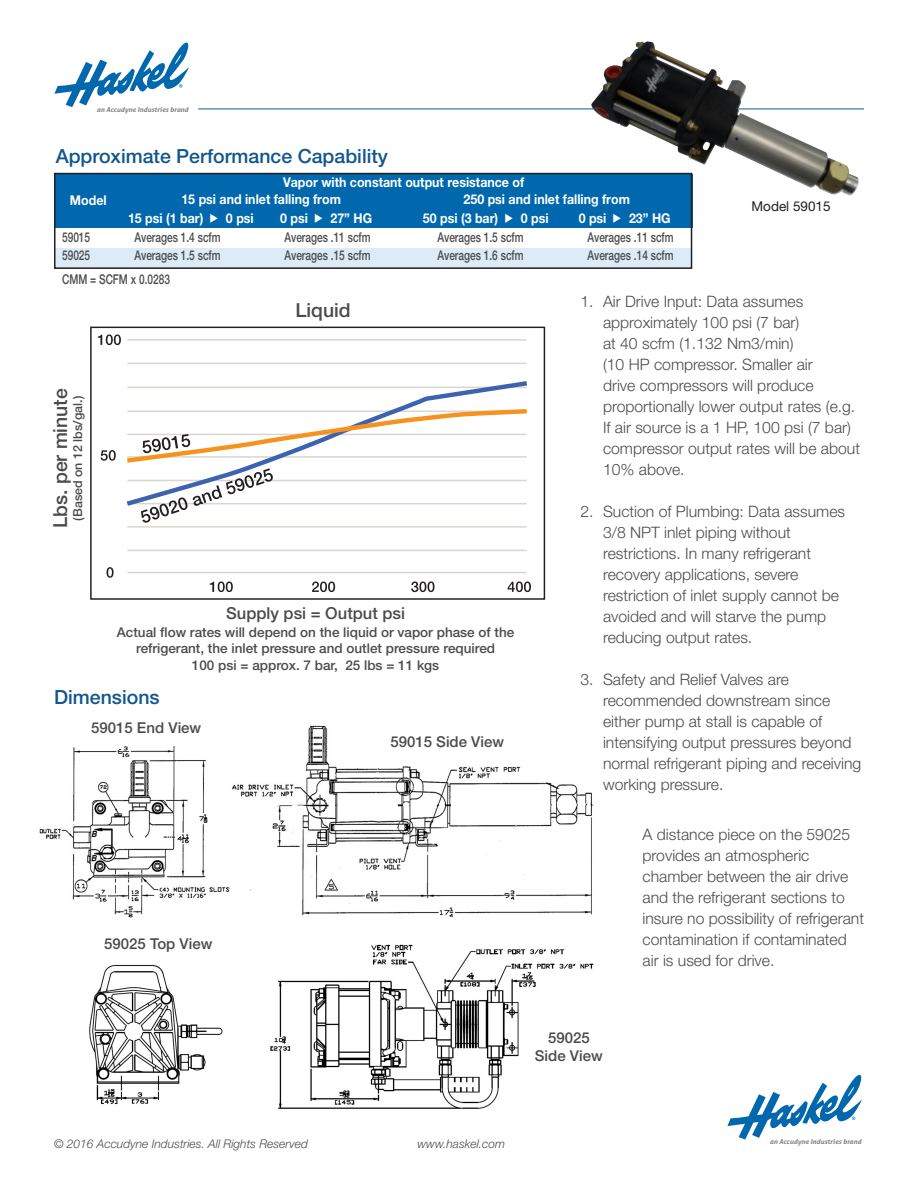
<style>
.page{position:relative;width:918px;height:1188px;background:#fff}
.page>*{position:absolute;margin:0;border:0;box-sizing:border-box;transform-origin:0 0}
.t1{font:500 19.5px "Helvetica Neue LT Pro";color:#11568d}
.t2{font:500 19.35px "Helvetica Neue LT Pro";color:#4a4b4b}
.t3{font:500 16.5px "Helvetica Neue LT Pro";color:#4a4b4b}
.t4{font:300 15.75px/21px "Helvetica Neue LT Pro";color:#4a4b4b}
.t5{font:500 15px "Helvetica Neue LT Pro";color:#4a4b4b}
.t6{font:500 13.5px "Helvetica Neue LT Pro";color:#4a4b4b;scale:.75 1}
.t7{font:700 13.5px "Helvetica Neue LT Pro";color:#fff;scale:.92 1}
.t8{font:500 13.5px/16.5px "Helvetica Neue LT Pro";color:#4a4b4b;text-align:center}
.t9{font:13.5px "Helvetica Neue LT Pro";color:#231f20}
.t10{font:500 12.45px "Helvetica Neue LT Pro";color:#4a4b4b}
.t11{font:italic 300 12px "Helvetica Neue LT Pro";color:#4a4b4b}
.t12{font:italic 700 6.75px "Aller";color:#808285}
</style>
<div class="page">
<img style="left:39px;top:725px;width:555px;height:384px">
<hr style="left:198px;top:109px;width:666px;height:1px;background:#11568d">
<div style="left:90px;top:327px;width:455px;height:273px;border:1px solid #231f20"></div>
<hr style="left:127px;top:339px;width:400px;height:2px;background:#d9d6cf">
<hr style="left:127px;top:363px;width:400px;height:1px;background:#d9d6cf">
<hr style="left:127px;top:526px;width:400px;height:2px;background:#d9d6cf">
<hr style="left:127px;top:550px;width:400px;height:1px;background:#d9d6cf">
<hr style="left:127px;top:572px;width:400px;height:1px;background:#d9d6cf">
<svg style="left:98px;top:335px;width:23px;height:10px"></svg>
<svg style="left:101px;top:450px;width:15px;height:11px"></svg>
<svg style="left:107px;top:567px;width:7px;height:11px"></svg>
<svg style="left:210px;top:582px;width:23px;height:10px"></svg>
<svg style="left:312px;top:582px;width:23px;height:10px"></svg>
<svg style="left:411px;top:582px;width:24px;height:10px"></svg>
<svg style="left:508px;top:582px;width:23px;height:10px"></svg>
<svg style="left:127px;top:381px;width:400px;height:26px"></svg>
<svg style="left:126px;top:407px;width:401px;height:116px"></svg>
<svg style="left:54px;top:43px;width:135px;height:64px"></svg>
<svg style="left:727px;top:1075px;width:135px;height:65px"></svg>
<img style="left:591px;top:41px;width:269px;height:155px">
<div style="left:54px;top:248px;width:637px;height:20px;background:#dbebf8"></div>
<div style="left:54px;top:174px;width:638px;height:53px;background:#0168ae"></div>
<div style="left:54px;top:173px;width:638px;height:96px;border:2px solid #231f20"></div>
<p class="t12" style="left:97px;top:105px;width:93px">an Accudyne Industries brand</p>
<p class="t1" style="left:56px;top:144px;width:334px">Approximate Performance Capability</p>
<p class="t7" style="left:70px;top:192px;width:41px">Model</p>
<p class="t7" style="left:283px;top:174px;width:264px">Vapor with constant output resistance of</p>
<p class="t7" style="left:181px;top:191px;width:175px">15 psi and inlet falling from</p>
<p class="t7" style="left:128px;top:210px;width:83px">15 psi (1 bar)</p>
<p class="t7" style="left:226px;top:210px;width:32px">0 psi</p>
<p class="t7" style="left:280px;top:210px;width:32px">0 psi</p>
<p class="t7" style="left:331px;top:210px;width:47px">27” HG</p>
<p class="t7" style="left:423px;top:210px;width:83px">50 psi (3 bar)</p>
<p class="t7" style="left:521px;top:210px;width:32px">0 psi</p>
<p class="t7" style="left:579px;top:210px;width:32px">0 psi</p>
<p class="t7" style="left:629px;top:210px;width:47px">23” HG</p>
<p class="t7" style="left:464px;top:191px;width:182px">250 psi and inlet falling from</p>
<p class="t6" style="left:62px;top:230px;width:39px">59015</p>
<p class="t6" style="left:135px;top:230px;width:116px">Averages 1.4 scfm</p>
<p class="t6" style="left:285px;top:230px;width:116px">Averages .11 scfm</p>
<p class="t6" style="left:438px;top:230px;width:116px">Averages 1.5 scfm</p>
<p class="t6" style="left:588px;top:230px;width:116px">Averages .11 scfm</p>
<p class="t6" style="left:62px;top:248px;width:39px">59025</p>
<p class="t6" style="left:135px;top:248px;width:116px">Averages 1.5 scfm</p>
<p class="t6" style="left:285px;top:248px;width:116px">Averages .15 scfm</p>
<p class="t6" style="left:438px;top:248px;width:116px">Averages 1.6 scfm</p>
<p class="t6" style="left:588px;top:248px;width:116px">Averages .14 scfm</p>
<p class="t6" style="left:62px;top:272px;width:145px">CMM = SCFM x 0.0283</p>
<p class="t9" style="left:752px;top:198px;width:81px">Model 59015</p>
<p class="t2" style="left:49px;top:528px;width:141px;rotate:-90deg">Lbs. per minute</p>
<p class="t10" style="left:70px;top:521px;width:126px;rotate:-90deg">(Based on 12 lbs/gal.)</p>
<p class="t2" style="left:296px;top:298px;width:57px">Liquid</p>
<p class="t3" style="left:226px;top:603px;width:180px">Supply psi = Output psi</p>
<p class="t8" style="left:117px;top:623px;width:399px">Actual flow rates will depend on the liquid or vapor phase of the refrigerant, the inlet pressure and outlet pressure required</p>
<p class="t8" style="left:192px;top:656px;width:249px">100 psi = approx. 7 bar, 25 lbs = 11 kgs</p>
<p class="t1" style="left:54px;top:685px;width:107px">Dimensions</p>
<p class="t5" style="left:91px;top:719px;width:112px">59015 End View</p>
<p class="t5" style="left:104px;top:935px;width:110px">59025 Top View</p>
<p class="t5" style="left:390px;top:732px;width:115px">59015 Side View</p>
<p class="t4" style="left:603px;top:291px;width:259px;text-indent:-22px">1. Air Drive Input: Data assumes approximately 100 psi (7 bar)<br>at 40 scfm (1.132 Nm3/min)<br>(10 HP compressor. Smaller air<br>drive compressors will produce proportionally lower output rates (e.g.<br>If air source is a 1 HP, 100 psi (7 bar) compressor output rates will be about<br>10% above.</p>
<p class="t4" style="left:603px;top:501px;width:244px;text-indent:-22px">2. Suction of Plumbing: Data assumes<br>3/8 NPT inlet piping without restrictions. In many refrigerant recovery applications, severe restriction of inlet supply cannot be avoided and will starve the pump reducing output rates.</p>
<p class="t4" style="left:603px;top:669px;width:260px;text-indent:-22px">3. Safety and Relief Valves are recommended downstream since either pump at stall is capable of intensifying output pressures beyond normal refrigerant piping and receiving working pressure.</p>
<p class="t4" style="left:643px;top:823px;width:223px">A distance piece on the 59025 provides an atmospheric chamber between the air drive and the refrigerant sections to insure no possibility of refrigerant contamination if contaminated air is used for drive.</p>
<p class="t5" style="left:548px;top:1029px;width:43px">59025</p>
<p class="t5" style="left:535px;top:1047px;width:69px">Side View</p>
<p class="t11" style="left:54px;top:1137px;width:256px">© 2016 Accudyne Industries. All Rights Reserved</p>
<p class="t11" style="left:417px;top:1137px;width:89px">www.haskel.com</p>
<p class="t12" style="left:770px;top:1138px;width:93px">an Accudyne Industries brand</p>
</div>
